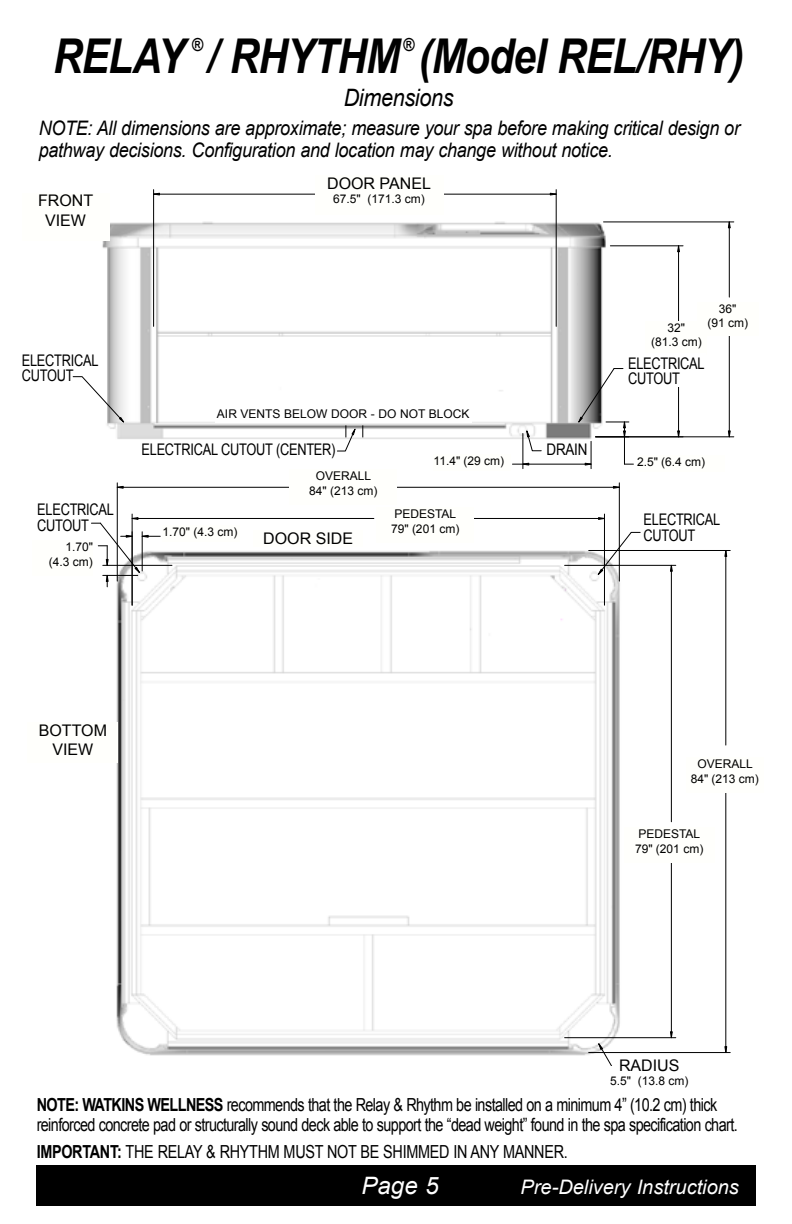
<style>
.page{position:relative;width:792px;height:1224px;background:#fff}
.page>*{position:absolute;margin:0;border:0;box-sizing:border-box;transform-origin:0 0}
.t1{font:italic 700 48px "Arial";letter-spacing:-.02em;color:#000;scale:.85 1}
.t2{font:italic 24px "Arial";letter-spacing:-.015em;color:#000;scale:.9 1}
.t3{font:italic 24px "Arial";color:#fff}
.t4{font:italic 20px/22px "Arial";letter-spacing:-.015em;color:#000;scale:.9 1}
.t5{font:italic 20px "Arial";color:#fff}
.t6{font:18px/20px "Arial";letter-spacing:-.04em;color:#000;scale:.8 1}
.t7{font:18px "Arial";letter-spacing:-.02em;color:#000;scale:.8 1}
.t8{font:700 18px "Arial";color:#000;scale:.85 1}
.t9{font:16px/15.2px "Arial";letter-spacing:-.02em;color:#000;scale:.8 1}
.t10{font:16px/19.2px "Arial";color:#000;text-align:center}
.t11{font:16px "Arial";letter-spacing:-.02em;color:#000}
.t12{font:16px "Arial";letter-spacing:-.02em;color:#000;scale:.84 1}
.t13{font:12px/14.4px "Arial";color:#000;text-align:center}
.s1{font-weight:700}
.s2{font-size:24px}
</style>
<div class="page">
<img style="left:107px;top:482px;width:624px;height:574px">
<hr style="left:117px;top:487px;width:178px;height:1px;background:#000">
<hr style="left:132px;top:514px;width:1px;height:91px;background:#000">
<hr style="left:604px;top:514px;width:1px;height:91px;background:#000">
<hr style="left:132px;top:518px;width:242px;height:1px;background:#000">
<hr style="left:460px;top:518px;width:144px;height:1px;background:#000">
<hr style="left:103px;top:565px;width:69px;height:1px;background:#000">
<hr style="left:725px;top:550px;width:1px;height:195px;background:#000">
<hr style="left:589px;top:1052px;width:141px;height:1px;background:#000">
<hr style="left:589px;top:550px;width:141px;height:1px;background:#000">
<hr style="left:725px;top:770px;width:1px;height:283px;background:#000">
<hr style="left:671px;top:847px;width:1px;height:191px;background:#000">
<hr style="left:565px;top:565px;width:111px;height:1px;background:#000">
<hr style="left:565px;top:1037px;width:111px;height:1px;background:#000">
<hr style="left:619px;top:483px;width:1px;height:98px;background:#000">
<hr style="left:381px;top:487px;width:238px;height:1px;background:#000">
<hr style="left:671px;top:565px;width:1px;height:257px;background:#000">
<hr style="left:117px;top:483px;width:1px;height:98px;background:#000">
<svg style="left:598px;top:1043px;width:27px;height:23px"></svg>
<svg style="left:724px;top:1046px;width:4px;height:7px"></svg>
<svg style="left:724px;top:551px;width:4px;height:6px"></svg>
<svg style="left:670px;top:565px;width:3px;height:7px"></svg>
<svg style="left:613px;top:486px;width:7px;height:3px"></svg>
<svg style="left:670px;top:1031px;width:3px;height:8px"></svg>
<svg style="left:116px;top:486px;width:8px;height:3px"></svg>
<svg style="left:598px;top:517px;width:6px;height:3px"></svg>
<svg style="left:91px;top:517px;width:69px;height:70px"></svg>
<svg style="left:597px;top:531px;width:43px;height:45px"></svg>
<img style="left:102px;top:189px;width:633px;height:280px">
<hr style="left:153px;top:190px;width:1px;height:136px;background:#000">
<hr style="left:556px;top:190px;width:1px;height:136px;background:#000">
<hr style="left:154px;top:194px;width:163px;height:1px;background:#000">
<hr style="left:402px;top:194px;width:154px;height:1px;background:#000">
<hr style="left:678px;top:246px;width:1px;height:96px;background:#000">
<hr style="left:610px;top:245px;width:73px;height:1px;background:#000">
<hr style="left:729px;top:311px;width:1px;height:126px;background:#000">
<hr style="left:729px;top:222px;width:1px;height:75px;background:#000">
<hr style="left:596px;top:436px;width:138px;height:1px;background:#000">
<hr style="left:604px;top:222px;width:130px;height:1px;background:#000">
<hr style="left:678px;top:356px;width:1px;height:81px;background:#000">
<hr style="left:523px;top:434px;width:1px;height:35px;background:#000">
<hr style="left:512px;top:464px;width:79px;height:1px;background:#000">
<svg style="left:153px;top:192px;width:7px;height:4px"></svg>
<svg style="left:72px;top:376px;width:53px;height:47px"></svg>
<svg style="left:522px;top:462px;width:8px;height:4px"></svg>
<svg style="left:550px;top:192px;width:7px;height:4px"></svg>
<svg style="left:728px;top:430px;width:3px;height:8px"></svg>
<svg style="left:728px;top:221px;width:3px;height:8px"></svg>
<svg style="left:677px;top:245px;width:3px;height:7px"></svg>
<svg style="left:677px;top:430px;width:3px;height:8px"></svg>
<svg style="left:578px;top:368px;width:55px;height:101px"></svg>
<svg style="left:526px;top:430px;width:16px;height:21px"></svg>
<svg style="left:362px;top:425px;width:1px;height:12px"></svg>
<svg style="left:337px;top:425px;width:19px;height:27px"></svg>
<div style="left:36px;top:1165px;width:720px;height:41px;background:#000"></div>
<div style="left:315px;top:175px;width:128px;height:39px;background:#fffffc"></div>
<div style="left:254px;top:530px;width:109px;height:17px;background:#fffffc"></div>
<div style="left:645px;top:321px;width:62px;height:33px;background:#fffffc"></div>
<div style="left:697px;top:302px;width:62px;height:33px;background:#fffffc"></div>
<div style="left:628px;top:353px;width:78px;height:33px;background:#fff"></div>
<div style="left:637px;top:455px;width:88px;height:16px;background:#fffffc"></div>
<div style="left:434px;top:454px;width:77px;height:16px;background:#fffffc"></div>
<div style="left:22px;top:193px;width:88px;height:48px;background:#fffffc"></div>
<div style="left:28px;top:722px;width:90px;height:41px;background:#fffffc"></div>
<div style="left:289px;top:469px;width:108px;height:36px;background:#fffffc"></div>
<div style="left:376px;top:507px;width:98px;height:36px;background:#fffffc"></div>
<div style="left:686px;top:757px;width:77px;height:36px;background:#fffffc"></div>
<div style="left:624px;top:828px;width:90px;height:35px;background:#fffffc"></div>
<div style="left:215px;top:407px;width:257px;height:16px;background:#fff"></div>
<div style="left:33px;top:541px;width:60px;height:35px;background:#fffffc"></div>
<div style="left:162px;top:525px;width:78px;height:17px;background:#fffffc"></div>
<h3 class="t8" style="left:404px;top:33px;width:15px">®</h3>
<h2 class="t2" style="left:344px;top:82px;width:124px">Dimensions</h2>
<h3 class="t4" style="left:39px;top:118px;width:781px">NOTE: All dimensions are approximate; measure your spa before making critical design or pathway decisions. Configuration and location may change without notice.</h3>
<h1 class="t1" style="left:53px;top:24px;width:157px">RELAY</h1>
<h3 class="t8" style="left:192px;top:33px;width:15px">®</h3>
<h1 class="t1" style="left:208px;top:24px;width:633px">/ RHYTHM (Model REL/RHY)</h1>
<h3 class="t10" style="left:38px;top:191px;width:57px">FRONT<br>VIEW</h3>
<h3 class="t10" style="left:327px;top:174px;width:105px">DOOR PANEL</h3>
<p class="t13" style="left:333px;top:192px;width:93px">67.5" (171.3 cm)</p>
<h3 class="t9" style="left:22px;top:353px;width:97px">ELECTRICAL<br>CUTOUT</h3>
<h3 class="t9" style="left:37px;top:502px;width:97px;line-height:16px">ELECTRICAL<br>CUTOUT</h3>
<p class="t13" style="left:49px;top:540px;width:46px;text-align:right">1.70" (4.3 cm)</p>
<p class="t13" style="left:217px;top:407px;width:254px">AIR VENTS BELOW DOOR - DO NOT BLOCK</p>
<h3 class="t9" style="left:142px;top:442px;width:244px">ELECTRICAL CUTOUT (CENTER)</h3>
<p class="t13" style="left:434px;top:454px;width:72px">11.4" (29 cm)</p>
<p class="t13" style="left:162px;top:525px;width:76px">1.70" (4.3 cm)</p>
<p class="t13" style="left:309px;top:469px;width:70px">OVERALL<br>84" (213 cm)</p>
<h3 class="t10" style="left:263px;top:529px;width:91px">DOOR SIDE</h3>
<p class="t13" style="left:391px;top:507px;width:70px;text-align:left">PEDESTAL<br>79" (201 cm)</p>
<h3 class="t12" style="left:547px;top:439px;width:50px">DRAIN</h3>
<p class="t13" style="left:707px;top:301px;width:42px">36"<br>(91 cm)</p>
<p class="t13" style="left:651px;top:321px;width:52px">32"<br>(81.3 cm)</p>
<h3 class="t9" style="left:628px;top:356px;width:97px">ELECTRICAL<br>CUTOUT</h3>
<p class="t13" style="left:637px;top:455px;width:70px">2.5" (6.4 cm)</p>
<h3 class="t9" style="left:644px;top:512px;width:97px;line-height:16px">ELECTRICAL<br>CUTOUT</h3>
<h3 class="t10" style="left:39px;top:720px;width:70px">BOTTOM<br>VIEW</h3>
<p class="t13" style="left:691px;top:757px;width:70px">OVERALL<br>84" (213 cm)</p>
<p class="t13" style="left:635px;top:827px;width:70px;text-align:left">PEDESTAL<br>79" (201 cm)</p>
<h3 class="t11" style="left:619px;top:1055px;width:62px">RADIUS</h3>
<p class="t13" style="left:610px;top:1074px;width:80px">5.5" (13.8 cm)</p>
<h3 class="t6" style="left:37px;top:1095px;width:878px"><span class="s1">NOTE: WATKINS WELLNESS</span> recommends that the Relay &amp; Rhythm be installed on a minimum 4” (10.2 cm) thick reinforced concrete pad or structurally sound deck able to support the “dead weight” found in the spa specification chart.</h3>
<h3 class="t7" style="left:37px;top:1140px;width:665px"><span class="s1">IMPORTANT:</span> THE RELAY &amp; RHYTHM MUST NOT BE SHIMMED IN ANY MANNER.</h3>
<h2 class="t3" style="left:362px;top:1170px;width:78px">Page 5</h2>
<h3 class="t5" style="left:521px;top:1174px;width:220px">Pre-Delivery Instructions<span class="s2">x</span></h3>
</div>
